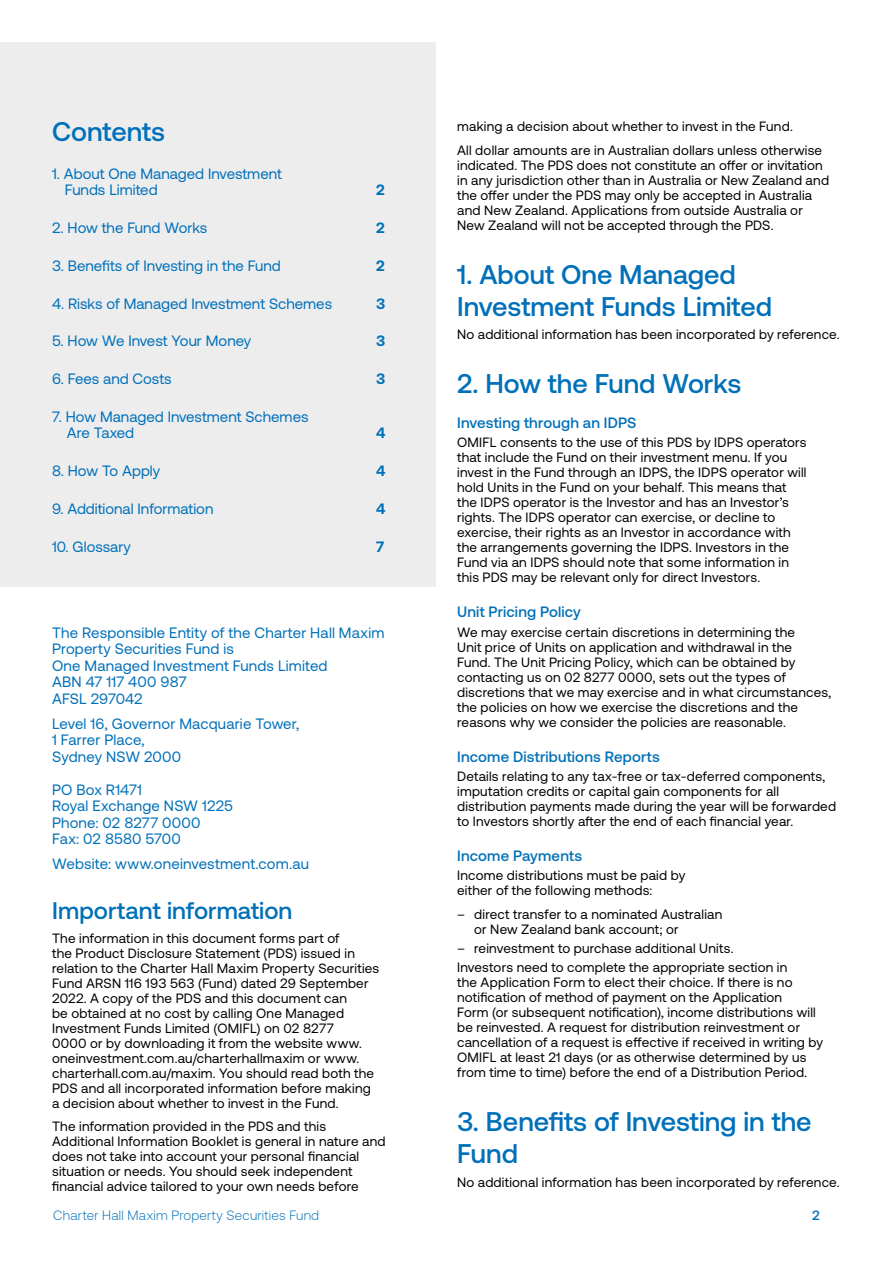
<style>
.page{position:relative;width:893px;height:1263px;background:#fff}
.page>*{position:absolute;margin:0;border:0;box-sizing:border-box;transform-origin:0 0}
.t1{font:500 27px/32.4px "Aeonik";color:#0070b9}
.t2{font:500 24px "Aeonik";letter-spacing:.005em;color:#0070b9}
.t3{font:15px/16.5px "Aeonik";color:#0070b9}
.t4{font:500 15px "Aeonik";letter-spacing:.01em;color:#0070b9}
.t5{font:700 15px "Aeonik";color:#0070b9}
.t6{font:13.5px/15px "Aeonik";letter-spacing:.015em;color:#000}
.t7{font:300 13.5px "Aeonik";letter-spacing:.02em;color:#0070b9}
.t8{font:500 13.5px "Aeonik";color:#0070b9}
</style>
<div class="page">
<div style="left:0;top:43px;width:436px;height:544px;background:#ededee"></div>
<p class="t6" style="left:457px;top:115px;width:366px;line-height:23.5px">making a decision about whether to invest in the Fund.<br>All dollar amounts are in Australian dollars unless otherwise</p>
<p class="t6" style="left:457px;top:158px;width:373px">indicated. The PDS does not constitute an offer or invitation in any jurisdiction other than in Australia or New Zealand and the offer under the PDS may only be accepted in Australia and New Zealand. Applications from outside Australia or New Zealand will not be accepted through the PDS.</p>
<h1 class="t1" style="left:457px;top:258px;width:316px">1. About One Managed<br>Investment Funds Limited</h1>
<p class="t6" style="left:457px;top:327px;width:384px">No additional information has been incorporated by reference.</p>
<h1 class="t1" style="left:457px;top:367px;width:286px">2. How the Fund Works</h1>
<p class="t4" style="left:457px;top:414px;width:181px">Investing through an IDPS</p>
<p class="t6" style="left:457px;top:435px;width:351px">OMIFL consents to the use of this PDS by IDPS operators that include the Fund on their investment menu. If you invest in the Fund through an IDPS, the IDPS operator will hold Units in the Fund on your behalf. This means that the IDPS operator is the Investor and has an Investor’s rights. The IDPS operator can exercise, or decline to exercise, their rights as an Investor in accordance with the arrangements governing the IDPS. Investors in the Fund via an IDPS should note that some information in this PDS may be relevant only for direct Investors.</p>
<p class="t4" style="left:457px;top:604px;width:125px">Unit Pricing Policy</p>
<p class="t6" style="left:457px;top:624px;width:376px">We may exercise certain discretions in determining the<br>Unit price of Units on application and withdrawal in the<br>Fund. The Unit Pricing Policy, which can be obtained by contacting us on 02 8277 0000, sets out the types of discretions that we may exercise and in what circumstances, the policies on how we exercise the discretions and the reasons why we consider the policies are reasonable.</p>
<p class="t4" style="left:457px;top:748px;width:204px">Income Distributions Reports</p>
<p class="t6" style="left:457px;top:769px;width:380px">Details relating to any tax-free or tax-deferred components, imputation credits or capital gain components for all distribution payments made during the year will be forwarded to Investors shortly after the end of each financial year.</p>
<p class="t4" style="left:457px;top:847px;width:127px">Income Payments</p>
<p class="t6" style="left:457px;top:868px;width:230px">Income distributions must be paid by either of the following methods:</p>
<p class="t6" style="left:474px;top:906px;width:250px;text-indent:-17px">– direct transfer to a nominated Australian or New Zealand bank account; or</p>
<p class="t6" style="left:457px;top:939px;width:332px;line-height:19.2px">– reinvestment to purchase additional Units.<br>Investors need to complete the appropriate section in</p>
<p class="t6" style="left:457px;top:975px;width:367px">the Application Form to elect their choice. If there is no notification of method of payment on the Application<br>Form (or subsequent notification), income distributions will be reinvested. A request for distribution reinvestment or cancellation of a request is effective if received in writing by OMIFL at least 21 days (or as otherwise determined by us from time to time) before the end of a Distribution Period.</p>
<h1 class="t1" style="left:457px;top:1105px;width:356px">3. Benefits of Investing in the<br>Fund</h1>
<p class="t6" style="left:457px;top:1174px;width:384px">No additional information has been incorporated by reference.</p>
<h1 class="t1" style="left:52px;top:115px;width:115px">Contents</h1>
<p class="t3" style="left:65px;top:165px;width:219px;text-indent:-13px">1. About One Managed Investment<br>Funds Limited</p>
<p class="t5" style="left:376px;top:181px;width:10px">2</p>
<p class="t3" style="left:52px;top:220px;width:157px">2. How the Fund Works</p>
<p class="t5" style="left:376px;top:219px;width:10px">2</p>
<p class="t3" style="left:52px;top:257px;width:230px">3. Benefits of Investing in the Fund</p>
<p class="t5" style="left:376px;top:257px;width:10px">2</p>
<p class="t3" style="left:52px;top:295px;width:282px">4. Risks of Managed Investment Schemes</p>
<p class="t5" style="left:376px;top:295px;width:11px">3</p>
<p class="t3" style="left:52px;top:333px;width:201px">5. How We Invest Your Money</p>
<p class="t5" style="left:376px;top:332px;width:11px">3</p>
<p class="t3" style="left:52px;top:371px;width:121px">6. Fees and Costs</p>
<p class="t5" style="left:376px;top:370px;width:11px">3</p>
<p class="t3" style="left:67px;top:408px;width:243px;text-indent:-15px">7. How Managed Investment Schemes<br>Are Taxed</p>
<p class="t5" style="left:376px;top:425px;width:11px">4</p>
<p class="t3" style="left:52px;top:463px;width:110px">8. How To Apply</p>
<p class="t5" style="left:376px;top:462px;width:11px">4</p>
<p class="t3" style="left:52px;top:500px;width:163px">9. Additional Information</p>
<p class="t5" style="left:376px;top:500px;width:11px">4</p>
<p class="t3" style="left:52px;top:538px;width:80px">10. Glossary</p>
<p class="t5" style="left:376px;top:538px;width:10px">7</p>
<p class="t3" style="left:52px;top:624px;width:334px">The Responsible Entity of the Charter Hall Maxim<br>Property Securities Fund is<br>One Managed Investment Funds Limited<br>ABN 47 117 400 987<br>AFSL 297042</p>
<p class="t3" style="left:52px;top:715px;width:249px">Level 16, Governor Macquarie Tower,<br>1 Farrer Place,<br>Sydney NSW 2000</p>
<p class="t3" style="left:52px;top:781px;width:182px">PO Box R1471<br>Royal Exchange NSW 1225<br>Phone: 02 8277 0000<br>Fax: 02 8580 5700</p>
<p class="t3" style="left:52px;top:856px;width:258px">Website: www.oneinvestment.com.au</p>
<h2 class="t2" style="left:52px;top:897px;width:242px">Important information</h2>
<p class="t6" style="left:52px;top:930px;width:329px">The information in this document forms part of<br>the Product Disclosure Statement (PDS) issued in relation to the Charter Hall Maxim Property Securities Fund ARSN 116 193 563 (Fund) dated 29 September 2022. A copy of the PDS and this document can<br>be obtained at no cost by calling One Managed Investment Funds Limited (OMIFL) on 02 8277<br>0000 or by downloading it from the website www. oneinvestment.com.au/charterhallmaxim or www. charterhall.com.au/maxim. You should read both the PDS and all incorporated information before making a decision about whether to invest in the Fund.</p>
<p class="t6" style="left:52px;top:1119px;width:335px">The information provided in the PDS and this Additional Information Booklet is general in nature and does not take into account your personal financial situation or needs. You should seek independent financial advice tailored to your own needs before</p>
<p class="t7" style="left:53px;top:1208px;width:268px">Charter Hall Maxim Property Securities Fund</p>
<p class="t8" style="left:812px;top:1208px;width:9px">2</p>
</div>
